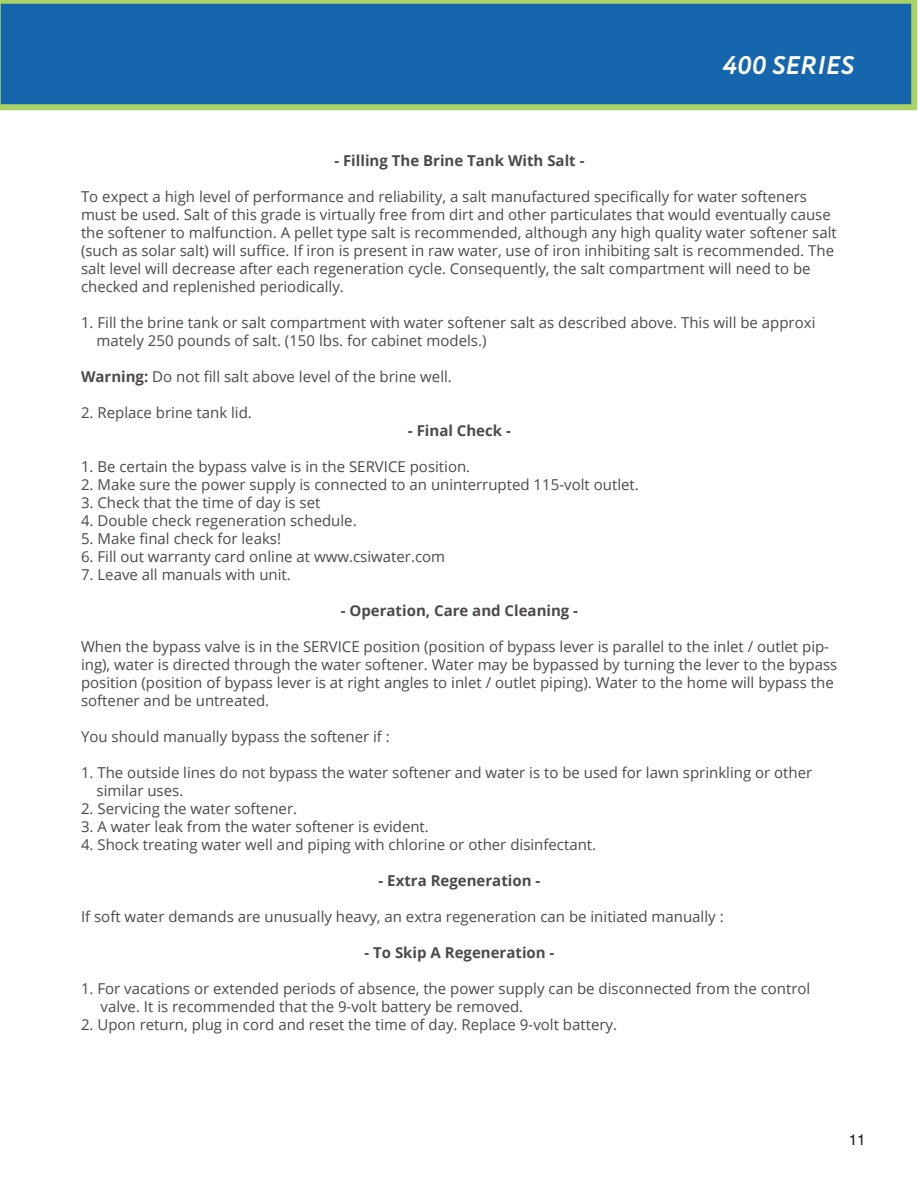
<style>
.page{position:relative;width:918px;height:1188px;background:#fff}
.page>*{position:absolute;margin:0;border:0;box-sizing:border-box;transform-origin:0 0}
.t1{font:italic 700 25.5px "Circe";color:#fff}
.t2{font:15px/18px "Open Sans";color:#4d4948}
.t3{font:700 15px "Open Sans";color:#4d4948}
.t4{font:15px "Helvetica";color:#231f20}
.s1{font-weight:700}
</style>
<div class="page">
<svg style="left:0;top:0;width:917px;height:110px;background:#2370a6"></svg>
<h1 class="t1" style="left:722px;top:48px;width:133px">400 SERIES</h1>
<p class="t3" style="left:334px;top:150px;width:252px">- Filling The Brine Tank With Salt -</p>
<p class="t2" style="left:81px;top:187px;width:757px">To expect a high level of performance and reliability, a salt manufactured specifically for water softeners must be used. Salt of this grade is virtually free from dirt and other particulates that would eventually cause the softener to malfunction. A pellet type salt is recommended, although any high quality water softener salt (such as solar salt) will suffice. If iron is present in raw water, use of iron inhibiting salt is recommended. The salt level will decrease after each regeneration cycle. Consequently, the salt compartment will need to be checked and replenished periodically.</p>
<p class="t2" style="left:81px;top:313px;width:736px">1. Fill the brine tank or salt compartment with water softener salt as described above. This will be approxi</p>
<p class="t2" style="left:97px;top:331px;width:391px">mately 250 pounds of salt. (150 lbs. for cabinet models.)</p>
<p class="t2" style="left:81px;top:367px;width:372px"><span class="s1">Warning:</span> Do not fill salt above level of the brine well.</p>
<p class="t2" style="left:81px;top:403px;width:172px">2. Replace brine tank lid.</p>
<p class="t3" style="left:408px;top:420px;width:104px">- Final Check -</p>
<p class="t2" style="left:81px;top:457px;width:391px">1. Be certain the bypass valve is in the SERVICE position.</p>
<p class="t2" style="left:81px;top:475px;width:559px">2. Make sure the power supply is connected to an uninterrupted 115-volt outlet.</p>
<p class="t2" style="left:81px;top:493px;width:241px">3. Check that the time of day is set</p>
<p class="t2" style="left:81px;top:511px;width:277px">4. Double check regeneration schedule.</p>
<p class="t2" style="left:81px;top:529px;width:202px">5. Make final check for leaks!</p>
<p class="t2" style="left:81px;top:547px;width:366px">6. Fill out warranty card online at www.csiwater.com</p>
<p class="t2" style="left:81px;top:565px;width:211px">7. Leave all manuals with unit.</p>
<p class="t3" style="left:341px;top:600px;width:239px">- Operation, Care and Cleaning -</p>
<p class="t2" style="left:81px;top:637px;width:758px">When the bypass valve is in the SERVICE position (position of bypass lever is parallel to the inlet / outlet pip&shy;ing), water is directed through the water softener. Water may be bypassed by turning the lever to the bypass position (position of bypass lever is at right angles to inlet / outlet piping). Water to the home will bypass the softener and be untreated.</p>
<p class="t2" style="left:81px;top:727px;width:310px">You should manually bypass the softener if :</p>
<p class="t2" style="left:81px;top:763px;width:733px">1. The outside lines do not bypass the water softener and water is to be used for lawn sprinkling or other</p>
<p class="t2" style="left:97px;top:781px;width:88px">similar uses.</p>
<p class="t2" style="left:81px;top:799px;width:218px">2. Servicing the water softener.</p>
<p class="t2" style="left:81px;top:817px;width:349px">3. A water leak from the water softener is evident.</p>
<p class="t2" style="left:81px;top:835px;width:517px">4. Shock treating water well and piping with chlorine or other disinfectant.</p>
<p class="t3" style="left:379px;top:870px;width:163px">- Extra Regeneration -</p>
<p class="t2" style="left:81px;top:907px;width:644px">If soft water demands are unusually heavy, an extra regeneration can be initiated manually :</p>
<p class="t3" style="left:364px;top:942px;width:192px">- To Skip A Regeneration -</p>
<p class="t2" style="left:81px;top:979px;width:731px">1. For vacations or extended periods of absence, the power supply can be disconnected from the control</p>
<p class="t2" style="left:100px;top:997px;width:424px">valve. It is recommended that the 9-volt battery be removed.</p>
<p class="t2" style="left:81px;top:1015px;width:538px">2. Upon return, plug in cord and reset the time of day. Replace 9-volt battery.</p>
<p class="t4" style="left:849px;top:1131px;width:18px">11</p>
</div>
